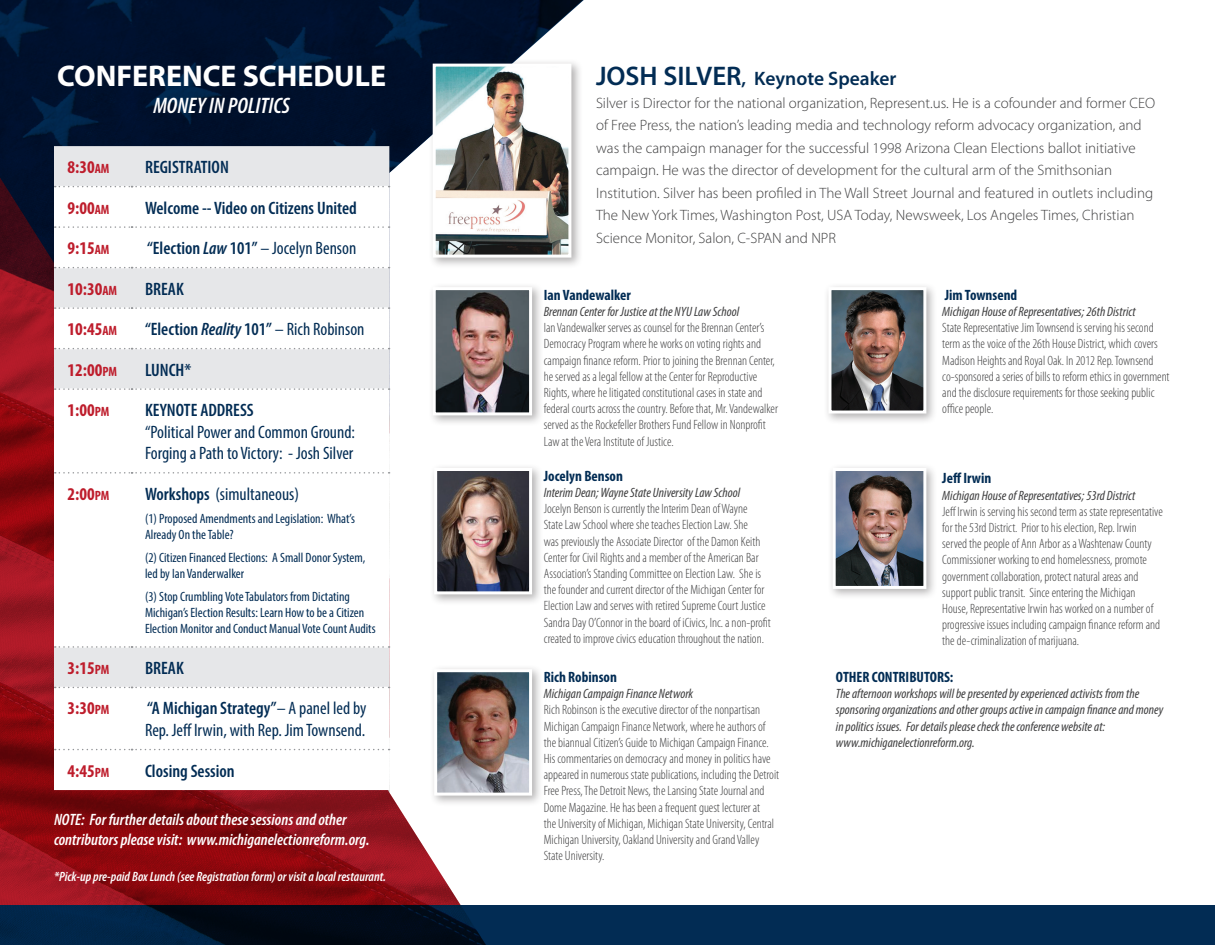
<style>
.page{position:relative;width:1215px;height:945px;background:#fff}
.page>*{position:absolute;margin:0;border:0;box-sizing:border-box;transform-origin:0 0}
.t1{font:700 30px "Myriad Pro";color:#fff}
.t2{font:italic 600 condensed 22.5px "Myriad Pro";color:#fff}
.t3{font:600 19.5px "Myriad Pro";color:#022c54}
.t4{font:condensed 18px/21.6px "Myriad Pro";color:#022c54}
.t5{font:600 condensed 18px "Myriad Pro";color:#022c54}
.t6{font:700 condensed 18px "Myriad Pro";color:#be1d2c}
.t7{font:italic 600 condensed 16.5px/19.8px "Myriad Pro";color:#fff}
.t8{font:300 15px/22.5px "Myriad Pro";color:#3e3e3f}
.t9{font:700 condensed 15px "Myriad Pro";color:#022c54}
.t10{font:300 condensed 13.5px/16.2px "Myriad Pro";color:#3e3e3f}
.t11{font:italic condensed 13.5px/16.2px "Myriad Pro";color:#3e3e3f}
.t12{font:condensed 13.5px/16.2px "Myriad Pro";color:#022c54}
.t13{font:italic 600 condensed 13.5px "Myriad Pro";color:#fff}
.s1{font-size:13.5px}
.s2{font-weight:600}
.s3{font-weight:600;font-style:italic}
.s4{font-style:italic}
.s5{font-weight:400}
.s6{font-size:27px}
</style>
<div class="page">
<div style="left:0;top:906px;width:1215px;height:39px;background:#022c54"></div>
<img style="left:0;top:0;width:583px;height:945px">
<div style="left:54px;top:146px;width:335px;height:41px;background:#e6e7e9"></div>
<svg style="left:54px;top:187px;width:335px;height:603px"></svg>
<svg style="left:55px;top:267px;width:335px;height:1px"></svg>
<svg style="left:55px;top:307px;width:335px;height:2px"></svg>
<svg style="left:55px;top:348px;width:335px;height:1px"></svg>
<svg style="left:55px;top:388px;width:335px;height:2px"></svg>
<svg style="left:55px;top:472px;width:335px;height:2px"></svg>
<svg style="left:55px;top:646px;width:335px;height:2px"></svg>
<svg style="left:55px;top:687px;width:335px;height:1px"></svg>
<svg style="left:55px;top:749px;width:335px;height:1px"></svg>
<svg style="left:55px;top:186px;width:335px;height:1px"></svg>
<svg style="left:55px;top:226px;width:335px;height:2px"></svg>
<div style="left:828px;top:463px;width:110px;height:137px;background:#231f20;opacity:.35"></div>
<img style="left:837px;top:472px;width:85px;height:113px">
<div style="left:833px;top:468px;width:93px;height:121px;border:3px solid #fff"></div>
<div style="left:429px;top:463px;width:115px;height:143px;background:#231f20;opacity:.35"></div>
<img style="left:438px;top:472px;width:90px;height:118px">
<div style="left:434px;top:468px;width:98px;height:126px;border:3px solid #fff"></div>
<div style="left:429px;top:664px;width:115px;height:143px;background:#231f20;opacity:.35"></div>
<img style="left:438px;top:673px;width:90px;height:119px">
<div style="left:434px;top:669px;width:98px;height:127px;border:3px solid #fff"></div>
<div style="left:823px;top:282px;width:115px;height:143px;background:#231f20;opacity:.35"></div>
<img style="left:832px;top:291px;width:90px;height:119px">
<div style="left:828px;top:287px;width:98px;height:127px;border:3px solid #fff"></div>
<div style="left:428px;top:282px;width:115px;height:145px;background:#231f20;opacity:.35"></div>
<img style="left:437px;top:291px;width:91px;height:120px">
<div style="left:433px;top:287px;width:99px;height:128px;border:3px solid #fff"></div>
<div style="left:428px;top:59px;width:155px;height:210px;background:#231f20;opacity:.35"></div>
<img style="left:437px;top:68px;width:130px;height:186px">
<div style="left:433px;top:64px;width:138px;height:194px;border:3px solid #fff"></div>
<p class="t1" style="left:57px;top:56px;width:330px">CONFERENCE SCHEDULE</p>
<p class="t2" style="left:153px;top:92px;width:138px">MONEY IN POLITICS</p>
<p class="t6" style="left:68px;top:156px;width:43px">8:30<span class="s1">AM</span></p>
<p class="t5" style="left:145px;top:156px;width:85px">REGISTRATION</p>
<p class="t6" style="left:68px;top:196px;width:43px">9:00<span class="s1">AM</span></p>
<p class="t5" style="left:145px;top:197px;width:213px">Welcome -- Video on Citizens United</p>
<p class="t6" style="left:68px;top:237px;width:43px">9:15<span class="s1">AM</span></p>
<p class="t4" style="left:147px;top:237px;width:211px"><span class="s2">“Election</span> <span class="s3">Law</span> <span class="s2">101”</span> – Jocelyn Benson</p>
<p class="t6" style="left:68px;top:277px;width:51px">10:30<span class="s1">AM</span></p>
<p class="t5" style="left:145px;top:278px;width:40px">BREAK</p>
<p class="t6" style="left:68px;top:318px;width:51px">10:45<span class="s1">AM</span></p>
<p class="t5" style="left:145px;top:318px;width:221px">“Election <span class="s4">Reality</span> 101” <span class="s5">– Rich Robinson</span></p>
<p class="t6" style="left:68px;top:358px;width:51px">12:00<span class="s1">PM</span></p>
<p class="t5" style="left:145px;top:359px;width:48px">LUNCH*</p>
<p class="t6" style="left:68px;top:399px;width:43px">1:00<span class="s1">PM</span></p>
<p class="t5" style="left:145px;top:399px;width:110px">KEYNOTE ADDRESS</p>
<p class="t4" style="left:145px;top:421px;width:211px">“Political Power and Common Ground:<br>Forging a Path to Victory: - Josh Silver</p>
<p class="t6" style="left:68px;top:483px;width:43px">2:00<span class="s1">PM</span></p>
<p class="t4" style="left:145px;top:483px;width:155px"><span class="s2">Workshops</span> (simultaneous)</p>
<p class="t12" style="left:145px;top:510px;width:211px">(1) Proposed Amendments and Legislation: What’s<br>Already On the Table?</p>
<p class="t12" style="left:145px;top:549px;width:222px">(2) Citizen Financed Elections: A Small Donor System, led by Ian Vanderwalker</p>
<p class="t12" style="left:145px;top:588px;width:232px">(3) Stop Crumbling Vote Tabulators from Dictating<br>Michigan’s Election Results: Learn How to be a Citizen<br>Election Monitor and Conduct Manual Vote Count Audits</p>
<p class="t6" style="left:68px;top:657px;width:43px">3:15<span class="s1">PM</span></p>
<p class="t5" style="left:145px;top:657px;width:40px">BREAK</p>
<p class="t6" style="left:68px;top:697px;width:43px">3:30<span class="s1">PM</span></p>
<p class="t4" style="left:145px;top:697px;width:223px"><span class="s2">“A Michigan Strategy”</span>– A panel led by<br>Rep. Jeff Irwin, with Rep. Jim Townsend.</p>
<p class="t6" style="left:68px;top:759px;width:43px">4:45<span class="s1">PM</span></p>
<p class="t5" style="left:145px;top:760px;width:91px">Closing Session</p>
<p class="t7" style="left:54px;top:810px;width:317px">NOTE: For further details about these sessions and other contributors please visit: www.michiganelectionreform.org.</p>
<p class="t13" style="left:54px;top:868px;width:333px">*Pick-up pre-paid Box Lunch (see Registration form) or visit a local restaurant.</p>
<p class="t3" style="left:596px;top:66px;width:302px"><span class="s6">JOSH SILVER</span>, Keynote Speaker</p>
<p class="t8" style="left:596px;top:91px;width:561px">Silver is Director for the national organization, Represent.us. He is a cofounder and former CEO of Free Press, the nation’s leading media and technology reform advocacy organization, and was the campaign manager for the successful 1998 Arizona Clean Elections ballot initiative campaign. He was the director of development for the cultural arm of the Smithsonian Institution. Silver has been profiled in The Wall Street Journal and featured in outlets including The New York Times, Washington Post, USA Today, Newsweek, Los Angeles Times, Christian Science Monitor, Salon, C-SPAN and NPR</p>
<p class="t9" style="left:544px;top:286px;width:89px">Ian Vandewalker</p>
<p class="t11" style="left:544px;top:303px;width:197px">Brennan Center for Justice at the NYU Law School</p>
<p class="t10" style="left:544px;top:320px;width:236px">Ian Vandewalker serves as counsel for the Brennan Center’s Democracy Program where he works on voting rights and campaign finance reform. Prior to joining the Brennan Center, he served as a legal fellow at the Center for Reproductive Rights, where he litigated constitutional cases in state and federal courts across the country. Before that, Mr. Vandewalker served as the Rockefeller Brothers Fund Fellow in Nonprofit Law at the Vera Institute of Justice.</p>
<p class="t9" style="left:544px;top:466px;width:81px">Jocelyn Benson</p>
<p class="t11" style="left:544px;top:484px;width:198px">Interim Dean; Wayne State University Law School</p>
<p class="t10" style="left:544px;top:501px;width:229px">Jocelyn Benson is currently the Interim Dean of Wayne<br>State Law School where she teaches Election Law. She<br>was previously the Associate Director of the Damon Keith Center for Civil Rights and a member of the American Bar Association’s Standing Committee on Election Law. She is the founder and current director of the Michigan Center for Election Law and serves with retired Supreme Court Justice Sandra Day O’Connor in the board of iCivics, Inc. a non-profit created to improve civics education throughout the nation.</p>
<p class="t9" style="left:544px;top:668px;width:75px">Rich Robinson</p>
<p class="t11" style="left:544px;top:685px;width:151px">Michigan Campaign Finance Network</p>
<p class="t10" style="left:544px;top:702px;width:237px">Rich Robinson is the executive director of the nonpartisan Michigan Campaign Finance Network, where he authors of the biannual Citizen’s Guide to Michigan Campaign Finance.<br>His commentaries on democracy and money in politics have appeared in numerous state publications, including the Detroit Free Press, The Detroit News, the Lansing State Journal and Dome Magazine. He has been a frequent guest lecturer at<br>the University of Michigan, Michigan State University, Central Michigan University, Oakland University and Grand Valley State University.</p>
<p class="t9" style="left:945px;top:286px;width:74px">Jim Townsend</p>
<p class="t11" style="left:942px;top:303px;width:195px">Michigan House of Representatives; 26th District</p>
<p class="t10" style="left:942px;top:320px;width:229px">State Representative Jim Townsend is serving his second term as the voice of the 26th House District, which covers Madison Heights and Royal Oak. In 2012 Rep. Townsend co-sponsored a series of bills to reform ethics in government and the disclosure requirements for those seeking public office people.</p>
<p class="t9" style="left:942px;top:469px;width:50px">Jeff Irwin</p>
<p class="t11" style="left:942px;top:487px;width:195px">Michigan House of Representatives; 53rd District</p>
<p class="t10" style="left:942px;top:503px;width:222px">Jeff Irwin is serving his second term as state representative for the 53rd District. Prior to his election, Rep. Irwin served the people of Ann Arbor as a Washtenaw County Commissioner working to end homelessness, promote government collaboration, protect natural areas and support public transit. Since entering the Michigan House, Representative Irwin has worked on a number of progressive issues including campaign finance reform and the de‑criminalization of marijuana.</p>
<p class="t9" style="left:836px;top:668px;width:119px">OTHER CONTRIBUTORS:</p>
<p class="t11" style="left:836px;top:685px;width:329px">The afternoon workshops will be presented by experienced activists from the sponsoring organizations and other groups active in campaign finance and money in politics issues. For details please check the conference website at:</p>
<p class="t11" style="left:836px;top:734px;width:140px">www.michiganelectionreform.org.</p>
</div>
